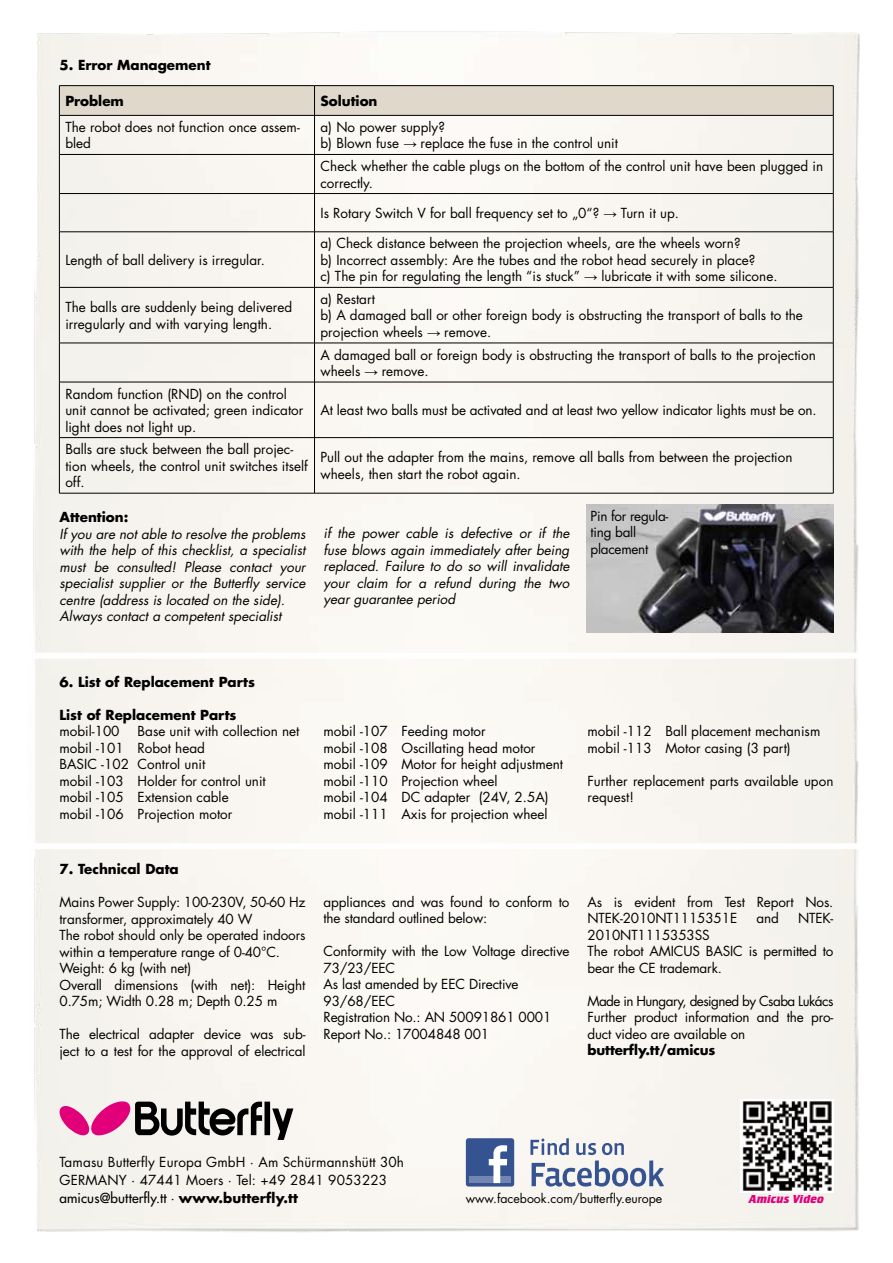
<style>
.page{position:relative;width:893px;height:1263px;background:#fff}
.page>*{position:absolute;margin:0;border:0;box-sizing:border-box;transform-origin:0 0}
.t1{font:13.5px/16.5px "Futura";color:#000}
.t2{font:italic 13.5px/16.5px "Futura";color:#000}
.t3{font:700 13.5px "Futura";color:#000}
.t4{font:13.5px/16.5px "Futura";letter-spacing:-.02em;color:#000}
.t5{font:12.3px "Futura";color:#000}
.t6{font:italic 700 12px "Crillee EF";letter-spacing:.01em;color:#e2007a}
.s1{font-family:"Arial"}
.s2{font-style:inherit}
.s3{font-weight:700}
</style>
<div class="page">
<div style="left:33px;top:31px;width:827px;height:1202px;background:#f9f6f1"></div>
<div style="left:0;top:843px;width:863px;height:6px;background:#fff"></div>
<div style="left:0;top:653px;width:863px;height:6px;background:#fff"></div>
<hr style="left:59px;top:85px;width:255px;height:1px;background:#000">
<hr style="left:314px;top:85px;width:519px;height:1px;background:#000">
<svg style="left:59px;top:86px;width:775px;height:29px;background:#dad3c6"></svg>
<hr style="left:59px;top:115px;width:255px;height:1px;background:#000">
<hr style="left:59px;top:116px;width:1px;height:38px;background:#000">
<hr style="left:314px;top:115px;width:519px;height:1px;background:#000">
<hr style="left:314px;top:116px;width:1px;height:38px;background:#000">
<hr style="left:833px;top:116px;width:1px;height:38px;background:#000">
<hr style="left:59px;top:154px;width:255px;height:1px;background:#000">
<hr style="left:59px;top:155px;width:1px;height:38px;background:#000">
<hr style="left:314px;top:154px;width:519px;height:1px;background:#000">
<hr style="left:314px;top:155px;width:1px;height:38px;background:#000">
<hr style="left:833px;top:155px;width:1px;height:38px;background:#000">
<hr style="left:59px;top:193px;width:255px;height:1px;background:#000">
<hr style="left:59px;top:194px;width:1px;height:38px;background:#000">
<hr style="left:314px;top:193px;width:519px;height:1px;background:#000">
<hr style="left:314px;top:194px;width:1px;height:38px;background:#000">
<hr style="left:833px;top:194px;width:1px;height:38px;background:#000">
<hr style="left:59px;top:232px;width:255px;height:1px;background:#000">
<hr style="left:59px;top:232px;width:1px;height:55px;background:#000">
<hr style="left:314px;top:232px;width:519px;height:1px;background:#000">
<hr style="left:314px;top:232px;width:1px;height:55px;background:#000">
<hr style="left:833px;top:232px;width:1px;height:55px;background:#000">
<hr style="left:59px;top:287px;width:255px;height:1px;background:#000">
<hr style="left:59px;top:287px;width:1px;height:56px;background:#000">
<hr style="left:314px;top:287px;width:519px;height:1px;background:#000">
<hr style="left:314px;top:287px;width:1px;height:56px;background:#000">
<hr style="left:833px;top:287px;width:1px;height:56px;background:#000">
<hr style="left:59px;top:343px;width:255px;height:1px;background:#000">
<hr style="left:59px;top:343px;width:1px;height:39px;background:#000">
<hr style="left:314px;top:343px;width:519px;height:1px;background:#000">
<hr style="left:314px;top:343px;width:1px;height:39px;background:#000">
<hr style="left:833px;top:343px;width:1px;height:39px;background:#000">
<hr style="left:59px;top:382px;width:255px;height:1px;background:#000">
<hr style="left:59px;top:382px;width:1px;height:55px;background:#000">
<hr style="left:314px;top:382px;width:519px;height:1px;background:#000">
<hr style="left:314px;top:382px;width:1px;height:55px;background:#000">
<hr style="left:833px;top:382px;width:1px;height:55px;background:#000">
<hr style="left:59px;top:437px;width:255px;height:1px;background:#000">
<hr style="left:59px;top:438px;width:1px;height:55px;background:#000">
<hr style="left:314px;top:437px;width:519px;height:1px;background:#000">
<hr style="left:314px;top:438px;width:1px;height:55px;background:#000">
<hr style="left:833px;top:438px;width:1px;height:55px;background:#000">
<hr style="left:59px;top:493px;width:255px;height:1px;background:#000">
<hr style="left:314px;top:493px;width:519px;height:1px;background:#000">
<img style="left:587px;top:504px;width:246px;height:128px">
<svg style="left:272px;top:1108px;width:21px;height:32px"></svg>
<div style="left:264px;top:1101px;width:6px;height:34px;background:#000"></div>
<svg style="left:57px;top:1099px;width:205px;height:39px"></svg>
<svg style="left:530px;top:1138px;width:134px;height:48px"></svg>
<div style="left:466px;top:1138px;width:48px;height:48px;background:#365391;border-radius:3px"></div>
<div style="left:469px;top:1176px;width:42px;height:7px;background:#7187b1"></div>
<svg style="left:489px;top:1145px;width:18px;height:38px"></svg>
<img style="left:740px;top:1099px;width:93px;height:93px">
<p class="t3" style="left:60px;top:56px;width:153px">5. Error Management</p>
<p class="t3" style="left:65px;top:91px;width:60px">Problem</p>
<p class="t3" style="left:321px;top:91px;width:59px">Solution</p>
<p class="t1" style="left:65px;top:119px;width:236px">The robot does not function once assem&shy;bled</p>
<p class="t1" style="left:321px;top:119px;width:299px">a) No power supply?<br>b) Blown fuse <span class="s1">→</span> replace the fuse in the control unit</p>
<p class="t1" style="left:321px;top:158px;width:504px">Check whether the cable plugs on the bottom of the control unit have been plugged in correctly.</p>
<p class="t1" style="left:321px;top:205px;width:360px">Is Rotary Switch V for ball frequency set to „0“? <span class="s1">→</span> Turn it up.</p>
<p class="t1" style="left:65px;top:251px;width:201px">Length of ball delivery is irregular.</p>
<p class="t1" style="left:321px;top:235px;width:458px">a) Check distance between the projection wheels, are the wheels worn?<br>b) Incorrect assembly: Are the tubes and the robot head securely in place?<br>c) The pin for regulating the length “is stuck” <span class="s1">→</span> lubricate it with some silicone.</p>
<p class="t1" style="left:65px;top:299px;width:228px">The balls are suddenly being delivered irregularly and with varying length.</p>
<p class="t1" style="left:321px;top:291px;width:484px">a) Restart<br>b) A damaged ball or other foreign body is obstructing the transport of balls to the projection wheels <span class="s1">→</span> remove.</p>
<p class="t1" style="left:321px;top:346px;width:497px">A damaged ball or foreign body is obstructing the transport of balls to the projection wheels <span class="s1">→</span> remove.</p>
<p class="t1" style="left:65px;top:385px;width:239px">Random function (RND) on the control unit cannot be activated; green indicator light does not light up.</p>
<p class="t1" style="left:321px;top:402px;width:498px">At least two balls must be activated and at least two yellow indicator lights must be on.</p>
<p class="t1" style="left:65px;top:441px;width:244px">Balls are stuck between the ball projec&shy;tion wheels, the control unit switches itself off.</p>
<p class="t1" style="left:321px;top:449px;width:473px">Pull out the adapter from the mains, remove all balls from between the projection wheels, then start the robot again.</p>
<p class="t4" style="left:591px;top:507px;width:79px">Pin for regula&shy;ting ball placement</p>
<p class="t3" style="left:60px;top:508px;width:70px">Attention:</p>
<p class="t2" style="left:60px;top:525px;width:247px">If you are not able to resolve the problems with the help of this checklist, a specialist must be consulted! Please contact your specialist supplier or the Butterfly service centre (address is located on the side).<br>Always contact a competent specialist</p>
<p class="t2" style="left:323px;top:525px;width:247px;text-align:justify">if the power cable is defective or if the fuse blows again immediately after being replaced. Failure to do so will invalidate your claim for a refund during the two year guarantee period</p>
<p class="t3" style="left:60px;top:672px;width:197px">6. List of Replacement Parts</p>
<p class="t3" style="left:60px;top:705px;width:178px">List of Replacement Parts</p>
<p class="t1" style="left:60px;top:723px;width:62px">mobil-100</p>
<p class="t1" style="left:60px;top:723px;width:241px;text-indent:78px">Base unit with collection net mobil -101 Robot head<br>BASIC -102 Control unit<br>mobil -103 Holder for control unit mobil -105 Extension cable<br>mobil -106 Projection motor</p>
<p class="t1" style="left:323px;top:723px;width:241px">mobil -107 Feeding motor<br>mobil -108 Oscillating head motor mobil -109 Motor for height adjustment mobil -110 Projection wheel<br>mobil -104 DC adapter (24V, 2.5A) mobil -111 Axis for projection wheel</p>
<p class="t1" style="left:587px;top:723px;width:234px">mobil -112 Ball placement mechanism mobil -113 Motor casing (3 part)</p>
<p class="t1" style="left:587px;top:772px;width:247px">Further replacement parts available upon request!</p>
<p class="t3" style="left:60px;top:859px;width:121px">7. Technical Data</p>
<p class="t1" style="left:60px;top:894px;width:247px">Mains Power Supply: 100-230V, 50-60 Hz transformer, approximately 40 W<br>The robot should only be operated indoors within a temperature range of 0-40°C.<br>Weight: 6 kg (with net)<br>Overall dimensions (with net): Height 0.75m; Width 0.28 m; Depth 0.25 m</p>
<p class="t1" style="left:60px;top:1026px;width:247px">The electrical adapter device was sub&shy;ject to a test for the approval of electrical</p>
<p class="t1" style="left:323px;top:893px;width:247px">appliances and was found to conform to the standard outlined below:</p>
<p class="t1" style="left:323px;top:943px;width:247px">Conformity with the Low Voltage directive<br>73/23/EEC<br>As last amended by EEC Directive<br>93/68/EEC<br>Registration No.: AN 50091861 0001<br>Report No.: 17004848 001</p>
<p class="t1" style="left:587px;top:893px;width:247px">As is evident from Test Report Nos.<br>NTEK-2010NT1115351E</p>
<p class="t1" style="left:756px;top:910px;width:24px">and</p>
<p class="t1" style="left:798px;top:910px;width:37px">NTEK-</p>
<p class="t1" style="left:587px;top:926px;width:247px">2010NT1115353SS<br>The robot AMICUS BASIC is permitted to bear the CE trademark.</p>
<p class="t1" style="left:587px;top:992px;width:247px;text-align:justify">Made in Hungary, designed by Csaba Lukács Further product information and the pro&shy;duct video are available on</p>
<p class="t3" style="left:587px;top:1041px;width:129px">butterfly.tt/amicus</p>
<p class="t1" style="left:60px;top:1153px;width:346px;line-height:18px">Tamasu Butterfly Europa GmbH · Am Schürmannshütt 30h<br>GERMANY · 47441 Moers · Tel: +49 2841 9053223 <span class="s2">amicus@butterfly.tt ·</span> <span class="s3">www.butterfly.tt</span></p>
<p class="t5" style="left:466px;top:1190px;width:198px">www.facebook.com/butterfly.europe</p>
<p class="t6" style="left:749px;top:1193px;width:76px">Amicus Video</p>
</div>
